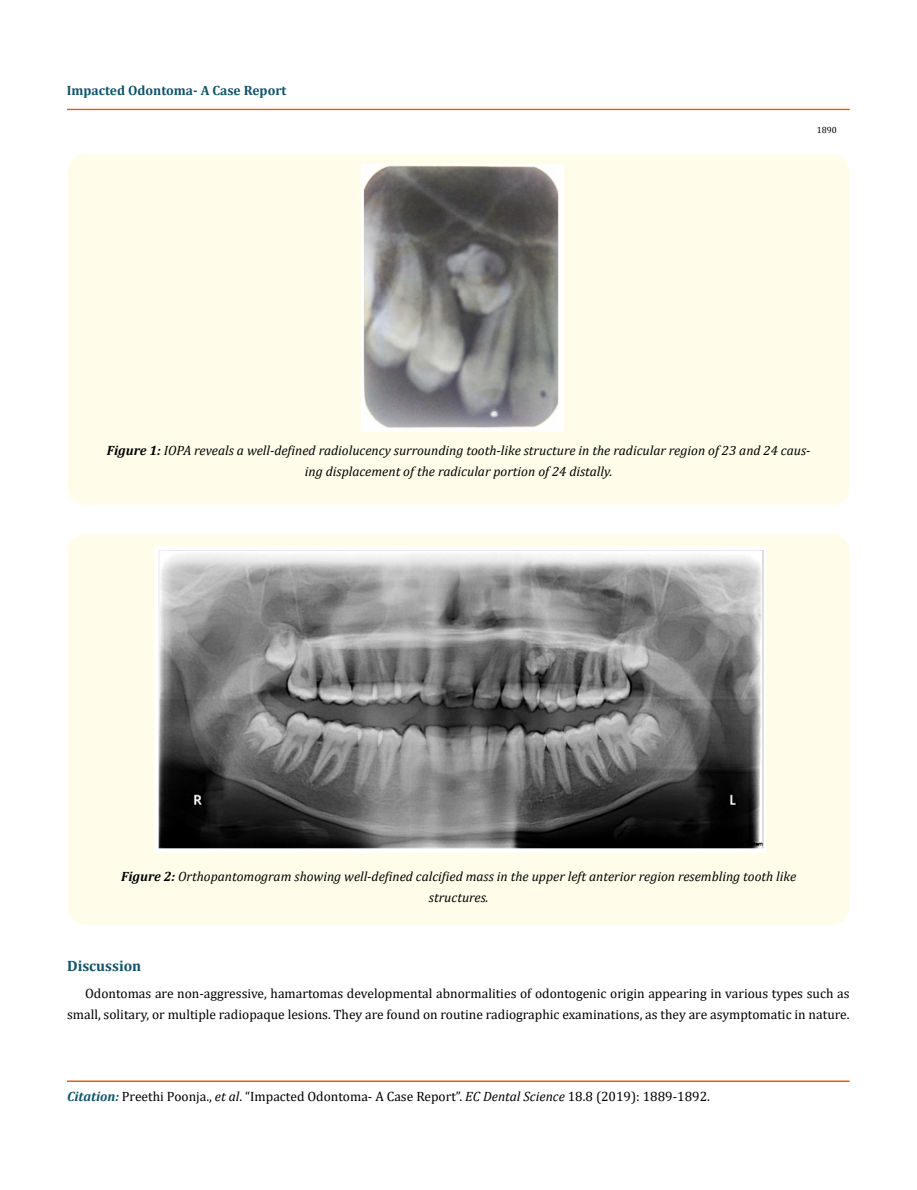
<style>
.page{position:relative;width:917px;height:1190px;background:#fff}
.page>*{position:absolute;margin:0;border:0;box-sizing:border-box;transform-origin:0 0}
.t1{font:700 15px "Cambria";color:#0e546a}
.t2{font:13.5px/21px "Cambria";color:#000;text-align:right}
.t3{font:italic 13.5px/21px "Cambria";color:#000;text-align:center}
.t4{font:700 13.5px "Cambria";color:#0e546a}
.t5{font:9px "Cambria";color:#000}
.s1{font-weight:700}
.s2{font-weight:700;font-style:italic;color:#0e546a}
.s3{font-style:italic}
</style>
<div class="page">
<div style="left:67px;top:109px;width:782px;height:1px;border:1px solid #e05d1a"></div>
<div style="left:67px;top:1081px;width:782px;height:1px;border:1px solid #e05d1a"></div>
<div style="left:68px;top:154px;width:781px;height:351px;background:#fffde9;border-radius:18px"></div>
<img style="left:361px;top:165px;width:202px;height:266px">
<div style="left:68px;top:534px;width:781px;height:390px;background:#fffde9;border-radius:18px"></div>
<img style="left:155px;top:546px;width:610px;height:306px">
<p class="t4" style="left:67px;top:81px;width:221px">Impacted Odontoma- A Case Report</p>
<p class="t5" style="left:816px;top:124px;width:21px">1890</p>
<p class="t3" style="left:107px;top:439px;width:705px"><span class="s1">Figure 1:</span> IOPA reveals a well-defined radiolucency surrounding tooth-like structure in the radicular region of 23 and 24 caus&shy;ing displacement of the radicular portion of 24 distally.</p>
<p class="t3" style="left:121px;top:865px;width:676px"><span class="s1">Figure 2:</span> Orthopantomogram showing well-defined calcified mass in the upper left anterior region resembling tooth like structures.</p>
<p class="t1" style="left:67px;top:955px;width:76px">Discussion</p>
<p class="t2" style="left:67px;top:982px;width:784px">Odontomas are non-aggressive, hamartomas developmental abnormalities of odontogenic origin appearing in various types such as small, solitary, or multiple radiopaque lesions. They are found on routine radiographic examinations, as they are asymptomatic in nature.</p>
<p class="t2" style="left:67px;top:1086px;width:644px"><span class="s2">Citation:</span> Preethi Poonja., <span class="s3">et al</span>. “Impacted Odontoma- A Case Report”. <span class="s3">EC Dental Science</span> 18.8 (2019): 1889-1892.</p>
</div>
